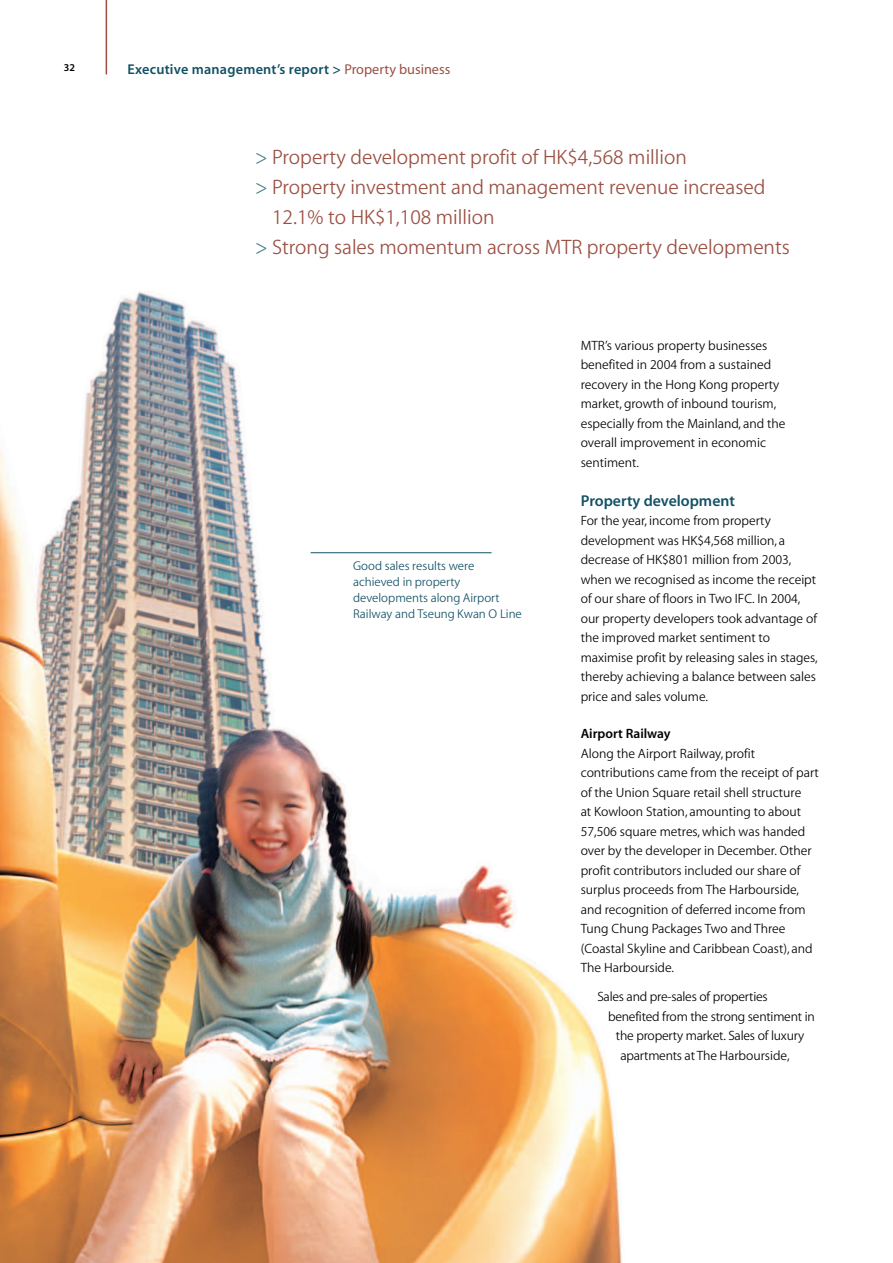
<style>
.page{position:relative;width:893px;height:1263px;background:#fff}
.page>*{position:absolute;margin:0;border:0;box-sizing:border-box;transform-origin:0 0}
.t1{font:21px "Myriad MM 300 600";color:#9b5043}
.t2{font:15.75px "Myriad MM 565 600";color:#125165}
.t3{font:14.25px "Myriad MM 565 600";letter-spacing:.015em;color:#125165}
.t4{font:13.5px/19.5px "Myriad MM 300 600";color:#000}
.t5{font:13.5px "Myriad MM 565 600";color:#000}
.t6{font:12.75px/15.8px "Myriad MM 300 600";color:#125165}
.t7{font:10.5px "Myriad MM 565 600";color:#000}
.s1{font-family:"Myriad MM 400 600";color:#9b5043}
.s2{color:#3e7784}
</style>
<div class="page">
<hr style="left:106px;top:0;width:1px;height:74px;background:#9b5043">
<img style="left:0;top:291px;width:622px;height:972px">
<p class="t7" style="left:64px;top:64px;width:13px">32</p>
<p class="t3" style="left:128px;top:64px;width:324px">Executive management’s report &gt; <span class="s1">Property business</span></p>
<h1 class="t1" style="left:255px;top:149px;width:433px"><span class="s2">&gt;</span> Property development profit of HK$4,568 million</h1>
<h1 class="t1" style="left:255px;top:179px;width:511px"><span class="s2">&gt;</span> Property investment and management revenue increased</h1>
<h1 class="t1" style="left:272px;top:209px;width:224px">12.1% to HK$1,108 million</h1>
<h1 class="t1" style="left:255px;top:239px;width:536px"><span class="s2">&gt;</span> Strong sales momentum across MTR property developments</h1>
<p class="t6" style="left:353px;top:559px;width:170px">Good sales results were achieved in property developments along Airport<br>Railway and Tseung Kwan O Line</p>
<p class="t4" style="left:580px;top:337px;width:206px">MTR’s various property businesses benefited in 2004 from a sustained recovery in the Hong Kong property market, growth of inbound tourism, especially from the Mainland, and the overall improvement in economic sentiment.</p>
<p class="t2" style="left:580px;top:495px;width:156px">Property development</p>
<p class="t4" style="left:580px;top:512px;width:238px">For the year, income from property development was HK$4,568 million, a decrease of HK$801 million from 2003, when we recognised as income the receipt of our share of floors in Two IFC. In 2004, our property developers took advantage of the improved market sentiment to maximise profit by releasing sales in stages, thereby achieving a balance between sales price and sales volume.</p>
<p class="t5" style="left:580px;top:729px;width:91px">Airport Railway</p>
<p class="t4" style="left:580px;top:745px;width:239px">Along the Airport Railway, profit contributions came from the receipt of part of the Union Square retail shell structure<br>at Kowloon Station, amounting to about 57,506 square metres, which was handed over by the developer in December. Other profit contributors included our share of surplus proceeds from The Harbourside, and recognition of deferred income from Tung Chung Packages Two and Three (Coastal Skyline and Caribbean Coast), and The Harbourside.</p>
<p class="t4" style="left:597px;top:988px;width:172px">Sales and pre-sales of properties</p>
<p class="t4" style="left:608px;top:1008px;width:208px">benefited from the strong sentiment in</p>
<p class="t4" style="left:616px;top:1027px;width:190px">the property market. Sales of luxury</p>
<p class="t4" style="left:620px;top:1047px;width:170px">apartments at The Harbourside,</p>
</div>
